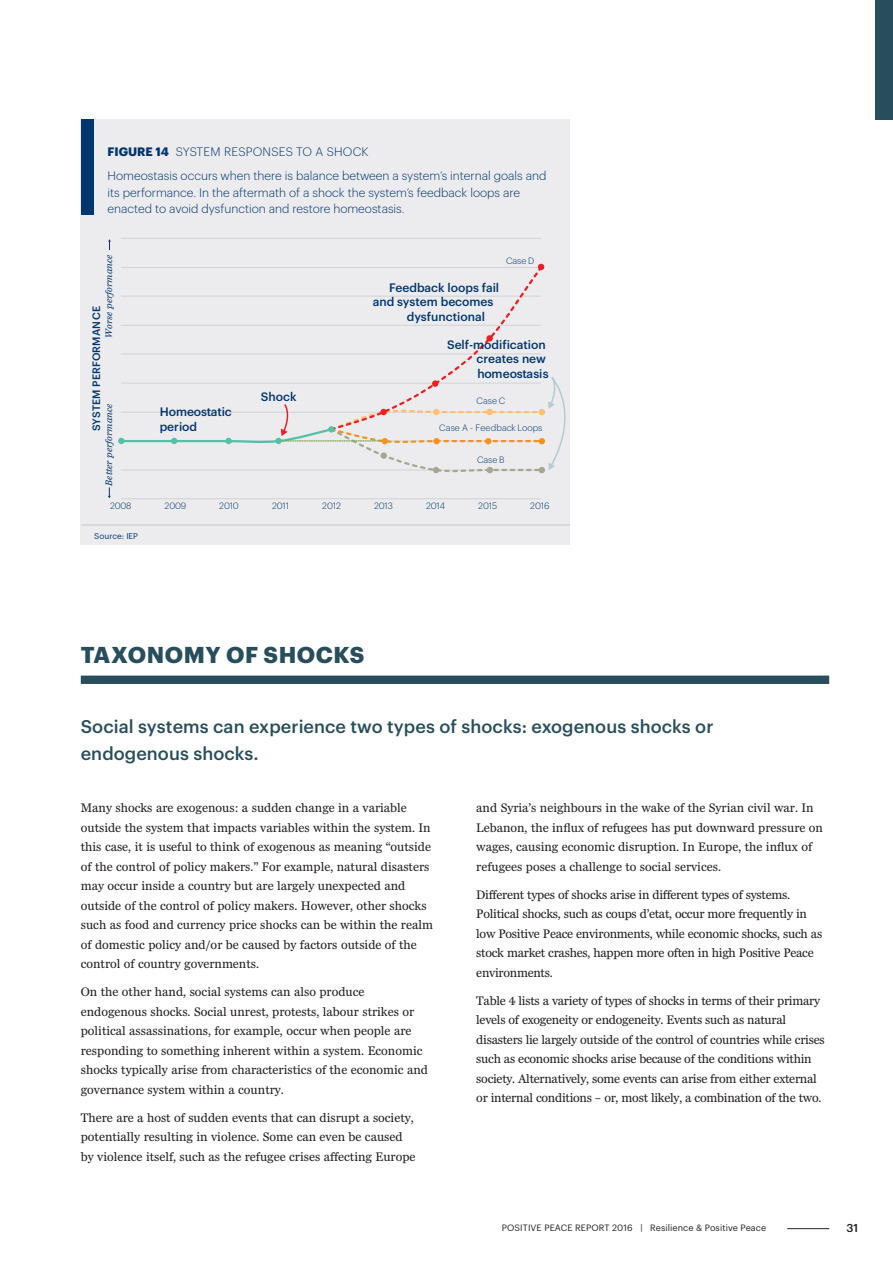
<style>
.page{position:relative;width:893px;height:1263px;background:#fff}
.page>*{position:absolute;margin:0;border:0;box-sizing:border-box;transform-origin:0 0}
.Sub-section_Heading{font:700 22.5px "Graphik";letter-spacing:.025em;color:#284e5d}
.Intro_Text__14pt__Te{font:500 18px/27px "Graphik";letter-spacing:.005em;color:#284e5d}
.Miller_Body__8_5pt{font:12.75px/19.5px "Miller Daily Two";color:#231f20}
.Miller_Body__8_5pt-2{font:12.75px/19.5px "Miller Daily Two";letter-spacing:-.02em;color:#231f20}
.t1{font:300 12px/24px "Graphik";color:#00356e}
.t2{font:500 12px/14.4px "Graphik";color:#00356e}
.t3{font:500 11.25px "Graphik";color:#231f20}
.t4{font:500 10.5px "Graphik";letter-spacing:.015em;color:#00356e}
.t5{font:italic 9.75px "Miller Daily Two";letter-spacing:.005em;color:#00356e}
.t6{font:300 9px "Graphik";color:#00356e}
.t7{font:9px "Graphik";letter-spacing:.01em;color:#231f20}
.t8{font:8.25px "Graphik";color:#00356e}
.s1{font-weight:700}
</style>
<div class="page">
<div style="left:876px;top:0;width:17px;height:119px;background:#284e5d"></div>
<hr style="left:0;top:0;width:1px;height:119px;background:#284e5d">
<div style="left:81px;top:675px;width:748px;height:9px;background:#284e5d"></div>
<div style="left:81px;top:119px;width:489px;height:426px;background:#ececee"></div>
<div style="left:81px;top:119px;width:13px;height:96px;background:#00356e"></div>
<hr style="left:82px;top:525px;width:488px;height:1px;background:#c7c8ca">
<hr style="left:121px;top:238px;width:420px;height:1px;background:#d1d2d4">
<hr style="left:121px;top:498px;width:420px;height:1px;background:#d1d2d4">
<svg style="left:108px;top:239px;width:3px;height:11px"></svg>
<svg style="left:108px;top:487px;width:3px;height:11px"></svg>
<div style="left:118px;top:438px;width:7px;height:6px;background:#53c0aa;border-radius:50%"></div>
<svg style="left:121px;top:264px;width:445px;height:210px"></svg>
<hr style="left:787px;top:1228px;width:42px;height:1px;background:#231f20">
<p class="t1" style="left:107px;top:139px;width:440px"><span class="s1">FIGURE 14</span> SYSTEM RESPONSES TO A SHOCK<br>Homeostasis occurs when there is balance between a system’s internal goals and</p>
<p class="t1" style="left:107px;top:183px;width:414px;line-height:16.5px">its performance. In the aftermath of a shock the system’s feedback loops are enacted to avoid dysfunction and restore homeostasis.</p>
<p class="t5" style="left:103px;top:338px;width:84px;rotate:-90deg">Worse performance</p>
<p class="t4" style="left:89px;top:431px;width:127px;rotate:-90deg">SYSTEM PERFORMANCE</p>
<p class="t5" style="left:103px;top:486px;width:83px;rotate:-90deg">Better performance</p>
<p class="t2" style="left:160px;top:404px;width:73px">Homeostatic period</p>
<p class="t2" style="left:261px;top:389px;width:37px">Shock</p>
<p class="t2" style="left:389px;top:279px;width:112px">Feedback loops fail</p>
<p class="t2" style="left:373px;top:294px;width:122px">and system becomes</p>
<p class="t2" style="left:407px;top:308px;width:80px">dysfunctional</p>
<p class="t6" style="left:506px;top:254px;width:30px">Case D</p>
<p class="t2" style="left:477px;top:336px;width:74px;text-indent:-30px">Self-modification creates new homeostasis</p>
<p class="t6" style="left:477px;top:394px;width:30px">Case C</p>
<p class="t6" style="left:439px;top:421px;width:105px">Case A - Feedback Loops</p>
<p class="t6" style="left:477px;top:453px;width:29px">Case B</p>
<p class="t6" style="left:110px;top:499px;width:23px">2008</p>
<p class="t6" style="left:165px;top:499px;width:23px">2009</p>
<p class="t6" style="left:219px;top:499px;width:21px">2010</p>
<p class="t6" style="left:272px;top:499px;width:19px">2011</p>
<p class="t6" style="left:322px;top:499px;width:20px">2012</p>
<p class="t6" style="left:374px;top:499px;width:20px">2013</p>
<p class="t6" style="left:426px;top:499px;width:21px">2014</p>
<p class="t6" style="left:478px;top:499px;width:20px">2015</p>
<p class="t6" style="left:530px;top:499px;width:21px">2016</p>
<p class="t8" style="left:94px;top:529px;width:45px">Source: IEP</p>
<p class="Sub-section_Heading" style="left:81px;top:637px;width:285px">TAXONOMY OF SHOCKS</p>
<p class="Intro_Text__14pt__Te" style="left:81px;top:712px;width:634px">Social systems can experience two types of shocks: exogenous shocks or endogenous shocks.</p>
<p class="Miller_Body__8_5pt" style="left:81px;top:798px;width:354px">Many shocks are exogenous: a sudden change in a variable outside the system that impacts variables within the system. In this case, it is useful to think of exogenous as meaning “outside of the control of policy makers.” For example, natural disasters may occur inside a country but are largely unexpected and outside of the control of policy makers. However, other shocks such as food and currency price shocks can be within the realm of domestic policy and/or be caused by factors outside of the control of country governments.</p>
<p class="Miller_Body__8_5pt" style="left:81px;top:982px;width:349px">On the other hand, social systems can also produce endogenous shocks. Social unrest, protests, labour strikes or political assassinations, for example, occur when people are responding to something inherent within a system. Economic shocks typically arise from characteristics of the economic and governance system within a country.</p>
<p class="Miller_Body__8_5pt" style="left:81px;top:1107px;width:336px">There are a host of sudden events that can disrupt a society, potentially resulting in violence. Some can even be caused by violence itself, such as the refugee crises affecting Europe</p>
<p class="Miller_Body__8_5pt" style="left:476px;top:798px;width:348px">and Syria’s neighbours in the wake of the Syrian civil war. In Lebanon, the influx of refugees has put downward pressure on wages, causing economic disruption. In Europe, the influx of refugees poses a challenge to social services.</p>
<p class="Miller_Body__8_5pt-2" style="left:476px;top:884px;width:347px">Different types of shocks arise in different types of systems.<br>Political shocks, such as coups d’etat, occur more frequently in low Positive Peace environments, while economic shocks, such as stock market crashes, happen more often in high Positive Peace environments.</p>
<p class="Miller_Body__8_5pt-2" style="left:476px;top:990px;width:350px">Table 4 lists a variety of types of shocks in terms of their primary levels of exogeneity or endogeneity. Events such as natural disasters lie largely outside of the control of countries while crises such as economic shocks arise because of the conditions within society. Alternatively, some events can arise from either external or internal conditions – or, most likely, a combination of the two.</p>
<p class="t7" style="left:502px;top:1220px;width:266px">POSITIVE PEACE REPORT 2016 | Resilience &amp; Positive Peace</p>
<p class="t3" style="left:846px;top:1220px;width:13px">31</p>
</div>
